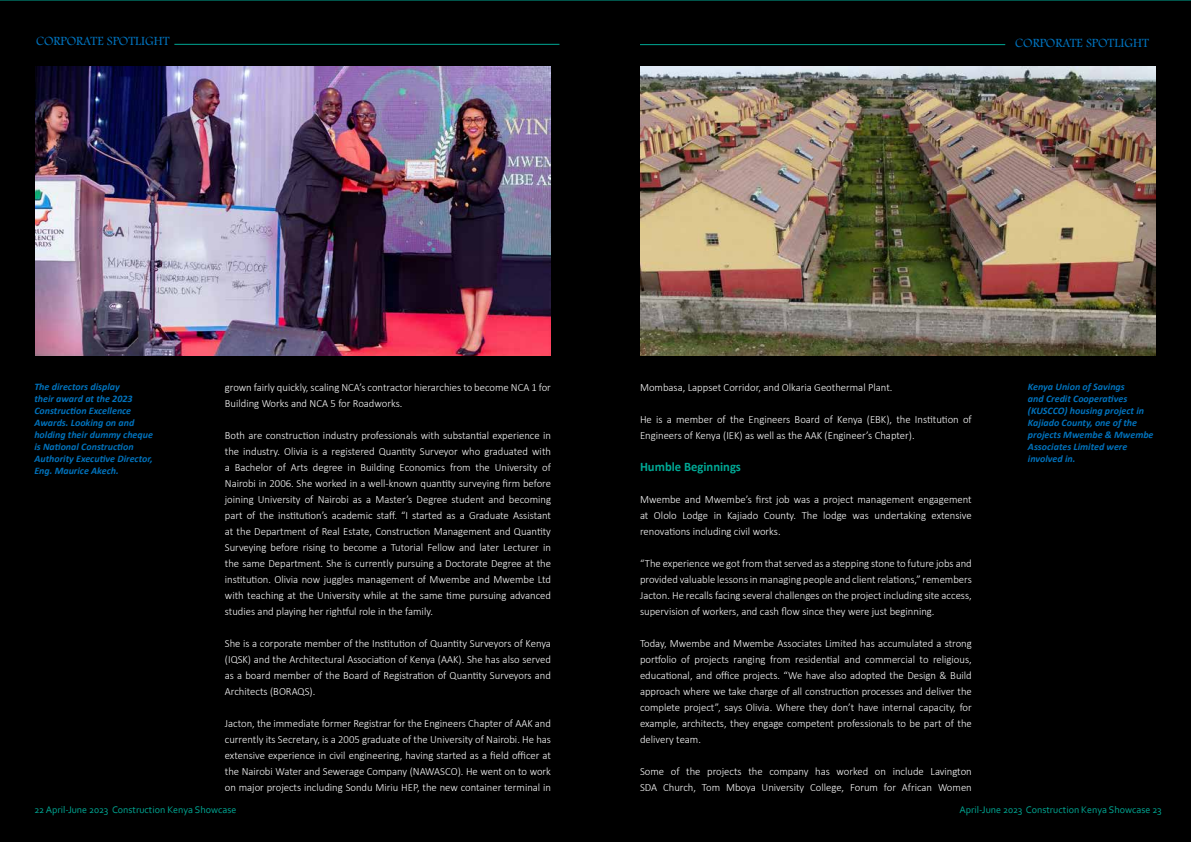
<style>
.page{position:relative;width:1191px;height:842px;background:#000}
.page>*{position:absolute;margin:0;border:0;box-sizing:border-box;transform-origin:0 0}
.t1{font:13px "Footlight MT Light";color:#0072bc}
.t2{font:700 13px "Calibri";color:#00a995}
.t3{font:300 11px/16px "Calibri";color:#fff;text-align:justify}
.t4{font:italic 700 10px/12px "Calibri";color:#0072bc}
.t5{font:10px "Corbel";color:#00a995}
</style>
<div class="page">
<hr style="left:640px;top:44px;width:365px;height:1px;background:#00a995">
<hr style="left:174px;top:44px;width:385px;height:1px;background:#00a995">
<img style="left:36px;top:67px;width:515px;height:289px">
<img style="left:640px;top:67px;width:515px;height:289px">
<p class="t1" style="left:36px;top:33px;width:135px">CORPORATE SPOTLIGHT</p>
<p class="t1" style="left:1015px;top:35px;width:135px">CORPORATE SPOTLIGHT</p>
<p class="t4" style="left:34px;top:381px;width:120px">The directors display<br>their award at the 2023<br>Construction Excellence<br>Awards. Looking on and holding their dummy cheque is National Construction<br>Authority Executive Director,<br>Eng. Maurice Akech.</p>
<p class="t4" style="left:1028px;top:381px;width:127px">Kenya Union of Savings<br>and Credit Cooperatives (KUSCCO) housing project in<br>Kajiado County, one of the projects Mwembe &amp; Mwembe<br>Associates Limited were involved in.</p>
<p class="t3" style="left:225px;top:379px;width:328px">grown fairly quickly, scaling NCA’s contractor hierarchies to become NCA 1 for<br>Building Works and NCA 5 for Roadworks.</p>
<p class="t3" style="left:225px;top:427px;width:328px">Both are construction industry professionals with substantial experience in the industry. Olivia is a registered Quantity Surveyor who graduated with a Bachelor of Arts degree in Building Economics from the University of Nairobi in 2006. She worked in a well-known quantity surveying firm before joining University of Nairobi as a Master’s Degree student and becoming part of the institution’s academic staff. “I started as a Graduate Assistant at the Department of Real Estate, Construction Management and Quantity Surveying before rising to become a Tutorial Fellow and later Lecturer in the same Department. She is currently pursuing a Doctorate Degree at the institution. Olivia now juggles management of Mwembe and Mwembe Ltd with teaching at the University while at the same time pursuing advanced studies and playing her rightful role in the family.</p>
<p class="t3" style="left:225px;top:635px;width:328px">She is a corporate member of the Institution of Quantity Surveyors of Kenya (IQSK) and the Architectural Association of Kenya (AAK). She has also served as a board member of the Board of Registration of Quantity Surveyors and Architects (BORAQS).</p>
<p class="t3" style="left:225px;top:715px;width:328px">Jacton, the immediate former Registrar for the Engineers Chapter of AAK and currently its Secretary, is a 2005 graduate of the University of Nairobi. He has extensive experience in civil engineering, having started as a field officer at the Nairobi Water and Sewerage Company (NAWASCO). He went on to work on major projects including Sondu Miriu HEP, the new container terminal in</p>
<p class="t3" style="left:640px;top:379px;width:254px">Mombasa, Lappset Corridor, and Olkaria Geothermal Plant.</p>
<p class="t3" style="left:640px;top:411px;width:333px">He is a member of the Engineers Board of Kenya (EBK), the Institution of<br>Engineers of Kenya (IEK) as well as the AAK (Engineer’s Chapter).</p>
<p class="t2" style="left:640px;top:457px;width:102px">Humble Beginnings</p>
<p class="t3" style="left:640px;top:491px;width:333px">Mwembe and Mwembe’s first job was a project management engagement at Ololo Lodge in Kajiado County. The lodge was undertaking extensive renovations including civil works.</p>
<p class="t3" style="left:640px;top:555px;width:333px">“The experience we got from that served as a stepping stone to future jobs and provided valuable lessons in managing people and client relations,” remembers Jacton. He recalls facing several challenges on the project including site access, supervision of workers, and cash flow since they were just beginning.</p>
<p class="t3" style="left:640px;top:635px;width:333px">Today, Mwembe and Mwembe Associates Limited has accumulated a strong portfolio of projects ranging from residential and commercial to religious, educational, and office projects. “We have also adopted the Design &amp; Build approach where we take charge of all construction processes and deliver the complete project”, says Olivia. Where they don’t have internal capacity, for example, architects, they engage competent professionals to be part of the delivery team.</p>
<p class="t3" style="left:640px;top:763px;width:333px">Some of the projects the company has worked on include Lavington<br>SDA Church, Tom Mboya University College, Forum for African Women</p>
<p class="t5" style="left:34px;top:804px;width:204px">22 April-June 2023 Construction Kenya Showcase</p>
<p class="t5" style="left:959px;top:804px;width:204px">April-June 2023 Construction Kenya Showcase 23</p>
</div>
